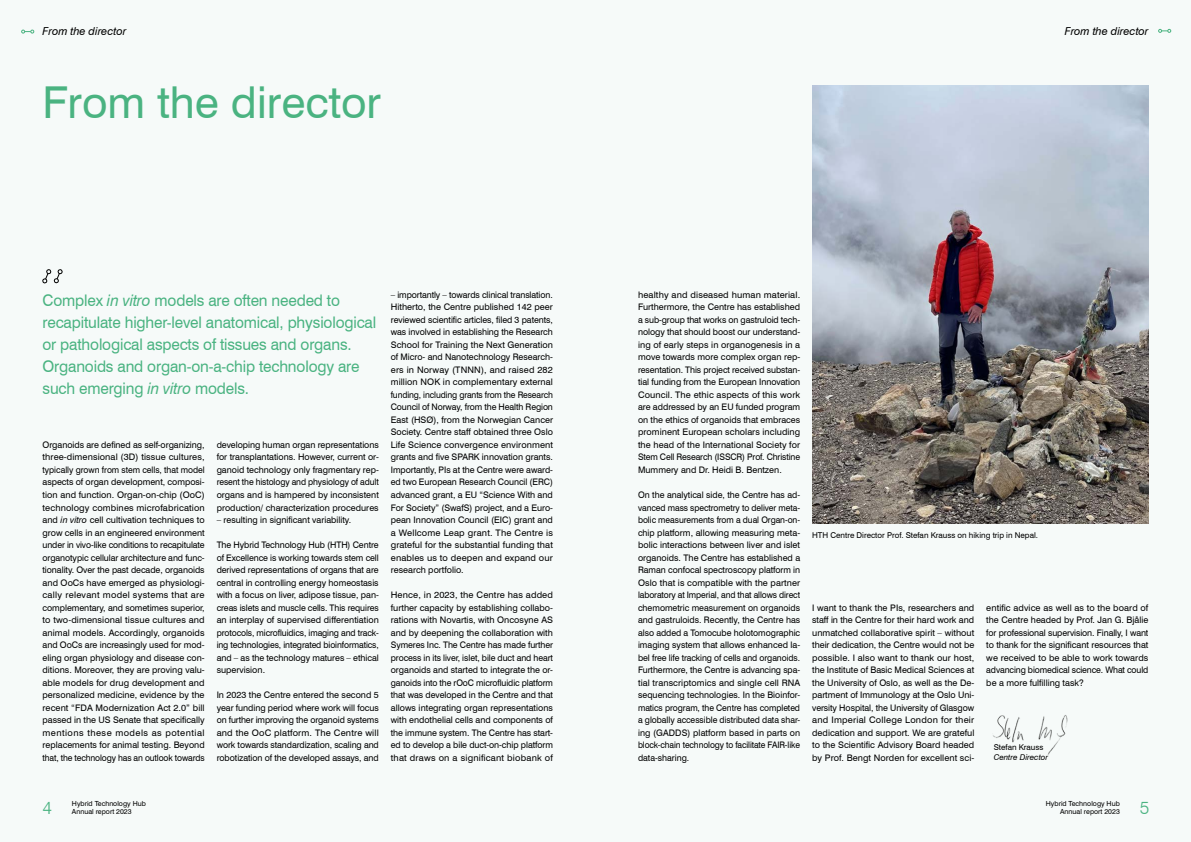
<style>
.page{position:relative;width:1191px;height:842px;background:#f6faf9}
.page>*{position:absolute;margin:0;border:0;box-sizing:border-box;transform-origin:0 0}
.a_innhold_Tittel_blå_stor{font:44px "Swiss 721 BT";color:#4ab381}
.t1{font:300 18px "Swiss 721 BT";color:#4ab381}
.Sitat_liten{font:16px/22px "Swiss 721 BT";letter-spacing:-.01em;color:#4ab381;scale:.96 1}
.t2{font:italic 11px "Swiss 721 BT";color:#000}
.Brødtekst_suisse{font:9px/12.5px "Swiss 721 BT";color:#000;text-align:justify}
.Bildetekst_sort_org{font:8px "Swiss 721 BT";color:#000}
.Sitat_byline{font:italic 8px "Swiss 721 BT";color:#000}
.Sitat_byline-2{font:8px "Swiss 721 BT";color:#000}
.t3{font:7px/8.4px "Swiss 721 BT";color:#000}
.s1{font-style:italic}
</style>
<div class="page">
<img style="left:993px;top:715px;width:75px;height:40px">
<img style="left:812px;top:85px;width:336px;height:438px">
<svg style="left:42px;top:269px;width:21px;height:15px"></svg>
<svg style="left:21px;top:30px;width:13px;height:3px"></svg>
<svg style="left:1158px;top:29px;width:13px;height:4px"></svg>
<p class="t2" style="left:43px;top:24px;width:85px">From the director</p>
<p class="a_innhold_Tittel_blå_stor" style="left:43px;top:76px;width:340px">From the director</p>
<p class="Sitat_liten" style="left:43px;top:289px;width:349px">Complex <span class="s1">in vitro</span> models are often needed to recapitulate higher-level anatomical, physiological or pathological aspects of tissues and organs.<br>Organoids and organ-on-a-chip technology are such emerging <span class="s1">in vitro</span> models.</p>
<p class="Brødtekst_suisse" style="left:43px;top:438px;width:164px">Organoids are defined as self-organizing, three-dimensional (3D) tissue cultures, typically grown from stem cells, that model aspects of organ development, composi&shy;tion and function. Organ-on-chip (OoC) technology combines microfabrication and <span class="s1">in vitro</span> cell cultivation techniques to grow cells in an engineered environment under in vivo-like conditions to recapitulate organotypic cellular architecture and func&shy;tionality. Over the past decade, organoids and OoCs have emerged as physiologi&shy;cally relevant model systems that are complementary, and sometimes superior, to two-dimensional tissue cultures and animal models. Accordingly, organoids and OoCs are increasingly used for mod&shy;eling organ physiology and disease con&shy;ditions. Moreover, they are proving valu&shy;able models for drug development and personalized medicine, evidence by the recent “FDA Modernization Act 2.0” bill passed in the US Senate that specifically mentions these models as potential replacements for animal testing. Beyond that, the technology has an outlook towards</p>
<p class="Brødtekst_suisse" style="left:217px;top:438px;width:164px">developing human organ representations for transplantations. However, current or&shy;ganoid technology only fragmentary rep&shy;resent the histology and physiology of adult organs and is hampered by inconsistent production/ characterization procedures</p>
<p class="Brødtekst_suisse" style="left:217px;top:513px;width:136px">– resulting in significant variability.</p>
<p class="Brødtekst_suisse" style="left:217px;top:538px;width:164px">The Hybrid Technology Hub (HTH) Centre of Excellence is working towards stem cell derived representations of organs that are central in controlling energy homeostasis with a focus on liver, adipose tissue, pan&shy;creas islets and muscle cells. This requires an interplay of supervised differentiation protocols, microfluidics, imaging and track&shy;ing technologies, integrated bioinformatics, and – as the technology matures – ethical supervision.</p>
<p class="Brødtekst_suisse" style="left:217px;top:688px;width:164px">In 2023 the Centre entered the second 5 year funding period where work will focus on further improving the organoid systems and the OoC platform. The Centre will work towards standardization, scaling and robotization of the developed assays, and</p>
<p class="Brødtekst_suisse" style="left:391px;top:288px;width:164px">– importantly – towards clinical translation.<br>Hitherto, the Centre published 142 peer reviewed scientific articles, filed 3 patents, was involved in establishing the Research School for Training the Next Generation of Micro- and Nanotechnology Research&shy;ers in Norway (TNNN), and raised 282 million NOK in complementary external funding, including grants from the Research Council of Norway, from the Health Region East (HSØ), from the Norwegian Cancer Society. Centre staff obtained three Oslo Life Science convergence environment grants and five SPARK innovation grants.<br>Importantly, PIs at the Centre were award&shy;ed two European Research Council (ERC) advanced grant, a EU “Science With and For Society” (SwafS) project, and a Euro&shy;pean Innovation Council (EIC) grant and a Wellcome Leap grant. The Centre is grateful for the substantial funding that enables us to deepen and expand our research portfolio.</p>
<p class="Brødtekst_suisse" style="left:391px;top:588px;width:164px">Hence, in 2023, the Centre has added further capacity by establishing collabo&shy;rations with Novartis, with Oncosyne AS and by deepening the collaboration with Symeres Inc. The Centre has made further process in its liver, islet, bile duct and heart organoids and started to integrate the or&shy;ganoids into the rOoC microfluidic platform that was developed in the Centre and that allows integrating organ representations with endothelial cells and components of the immune system. The Centre has start&shy;ed to develop a bile duct-on-chip platform that draws on a significant biobank of</p>
<p class="t2" style="left:1064px;top:25px;width:85px">From the director</p>
<p class="Brødtekst_suisse" style="left:638px;top:288px;width:164px">healthy and diseased human material.<br>Furthermore, the Centre has established a sub-group that works on gastruloid tech&shy;nology that should boost our understand&shy;ing of early steps in organogenesis in a move towards more complex organ rep&shy;resentation. This project received substan&shy;tial funding from the European Innovation Council. The ethic aspects of this work are addressed by an EU funded program on the ethics of organoids that embraces prominent European scholars including the head of the International Society for Stem Cell Research (ISSCR) Prof. Christine Mummery and Dr. Heidi B. Bentzen.</p>
<p class="Brødtekst_suisse" style="left:638px;top:488px;width:164px">On the analytical side, the Centre has ad&shy;vanced mass spectrometry to deliver meta&shy;bolic measurements from a dual Organ-on&shy;chip platform, allowing measuring meta&shy;bolic interactions between liver and islet organoids. The Centre has established a Raman confocal spectroscopy platform in Oslo that is compatible with the partner laboratory at Imperial, and that allows direct chemometric measurement on organoids and gastruloids. Recently, the Centre has also added a Tomocube holotomographic imaging system that allows enhanced la&shy;bel free life tracking of cells and organoids.<br>Furthermore, the Centre is advancing spa&shy;tial transcriptomics and single cell RNA sequencing technologies. In the Bioinfor&shy;matics program, the Centre has completed a globally accessible distributed data shar&shy;ing (GADDS) platform based in parts on block-chain technology to facilitate FAIR-like data-sharing.</p>
<p class="Bildetekst_sort_org" style="left:812px;top:530px;width:227px">HTH Centre Director Prof. Stefan Krauss on hiking trip in Nepal.</p>
<p class="Brødtekst_suisse" style="left:812px;top:601px;width:164px">I want to thank the PIs, researchers and staff in the Centre for their hard work and unmatched collaborative spirit – without their dedication, the Centre would not be possible. I also want to thank our host, the Institute of Basic Medical Sciences at the University of Oslo, as well as the De&shy;partment of Immunology at the Oslo Uni&shy;versity Hospital, the University of Glasgow and Imperial College London for their dedication and support. We are grateful to the Scientific Advisory Board headed by Prof. Bengt Norden for excellent sci-</p>
<p class="Brødtekst_suisse" style="left:986px;top:601px;width:164px">entific advice as well as to the board of the Centre headed by Prof. Jan G. Bjålie for professional supervision. Finally, I want to thank for the significant resources that we received to be able to work towards advancing biomedical science. What could be a more fulfilling task?</p>
<p class="Sitat_byline-2" style="left:993px;top:743px;width:51px">Stefan Krauss</p>
<p class="Sitat_byline" style="left:993px;top:752px;width:56px">Centre Director</p>
<p class="t3" style="left:72px;top:799px;width:75px">Hybrid Technology Hub<br>Annual report 2023</p>
<p class="t3" style="left:1046px;top:799px;width:75px">Hybrid Technology Hub</p>
<h2 class="t1" style="left:43px;top:797px;width:11px">4</h2>
<p class="t3" style="left:1060px;top:807px;width:61px">Annual report 2023</p>
<h2 class="t1" style="left:1139px;top:797px;width:11px">5</h2>
</div>
